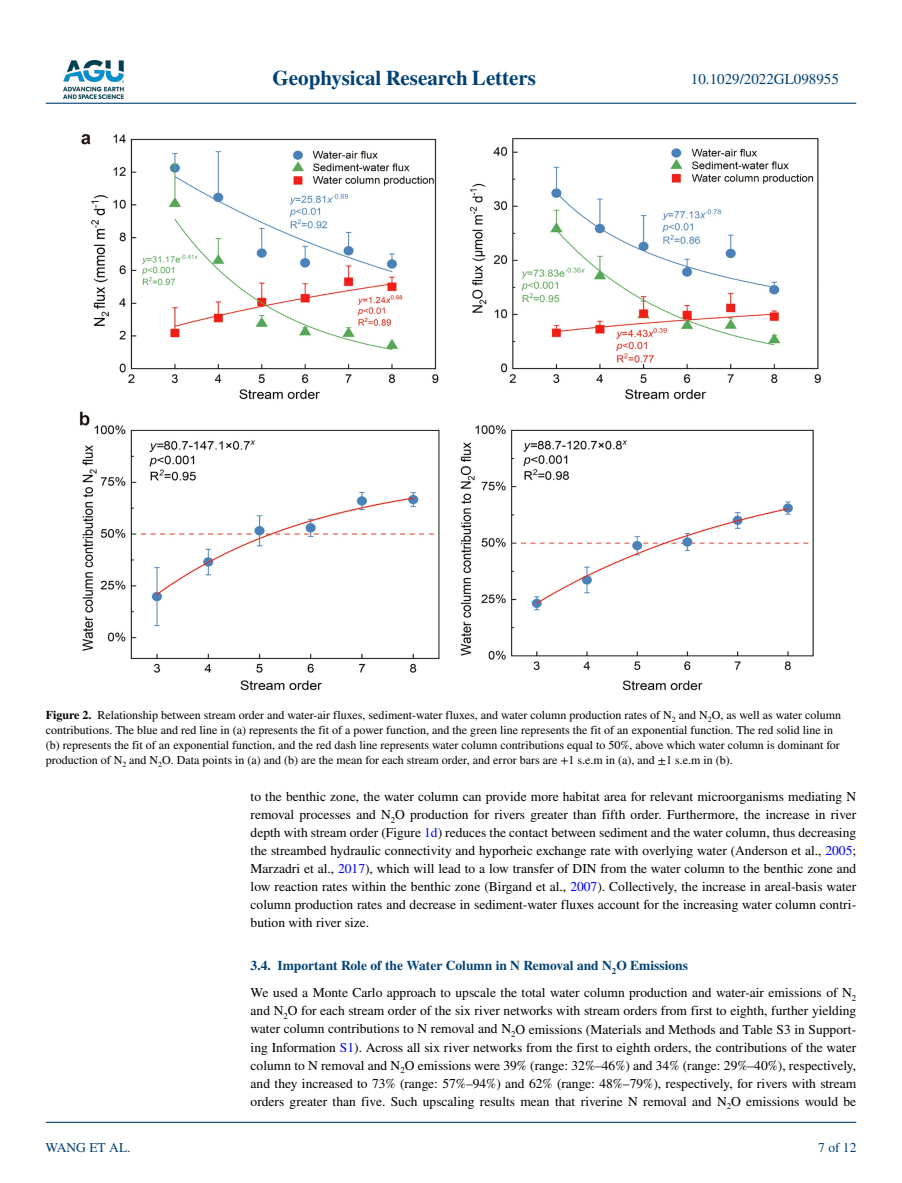
<style>
.page{position:relative;width:902px;height:1183px;background:#fff}
.page>*{position:absolute;margin:0;border:0;box-sizing:border-box;transform-origin:0 0}
.t1{font:700 21px "STIX";color:#004174}
.t2{font:15px "STIX";color:#004174}
.t3{font:13.5px/18px "STIX";color:#000;text-align:justify}
.t4{font:13.5px "STIX";color:#004174}
.t5{font:12px/15px "STIX";color:#000}
.s1{font-weight:700}
.s2{color:#00f}
.s3{font-weight:700;color:#004174}
</style>
<div class="page">
<img style="left:63px;top:60px;width:60px;height:39px">
<hr style="left:46px;top:103px;width:810px;height:1px;background:#004174">
<hr style="left:46px;top:1121px;width:810px;height:1px;background:#004174">
<img style="left:79px;top:134px;width:742px;height:556px">
<h1 class="t1" style="left:272px;top:66px;width:265px">Geophysical Research Letters</h1>
<p class="t2" style="left:691px;top:69px;width:149px">10.1029/2022GL098955</p>
<p class="t5" style="left:46px;top:707px;width:796px"><span class="s1">Figure 2.</span> Relationship between stream order and water-air fluxes, sediment-water fluxes, and water column production rates of N<sub>2</sub> and N<sub>2</sub>O, as well as water column contributions. The blue and red line in (a) represents the fit of a power function, and the green line represents the fit of an exponential function. The red solid line in (b) represents the fit of an exponential function, and the red dash line represents water column contributions equal to 50%, above which water column is dominant for production of N<sub>2</sub> and N<sub>2</sub>O. Data points in (a) and (b) are the mean for each stream order, and error bars are +1 s.e.m in (a), and ±1 s.e.m in (b).</p>
<p class="t4" style="left:45px;top:1138px;width:87px">WANG ET AL.</p>
<p class="t3" style="left:250px;top:788px;width:607px">to the benthic zone, the water column can provide more habitat area for relevant microorganisms mediating N removal processes and N<sub>2</sub>O production for rivers greater than fifth order. Furthermore, the increase in river depth with stream order (Figure <span class="s2">1d</span>) reduces the contact between sediment and the water column, thus decreasing the streambed hydraulic connectivity and hyporheic exchange rate with overlying water (Anderson et al., <span class="s2">2005</span>; Marzadri et al., <span class="s2">2017</span>), which will lead to a low transfer of DIN from the water column to the benthic zone and low reaction rates within the benthic zone (Birgand et al., <span class="s2">2007</span>). Collectively, the increase in areal-basis water column production rates and decrease in sediment-water fluxes account for the increasing water column contri&shy;bution with river size.</p>
<p class="t3" style="left:250px;top:953px;width:607px;line-height:27px"><span class="s3">3.4. Important Role of the Water Column in N Removal and N</span><sub>2</sub><span class="s3">O Emissions<br></span>We used a Monte Carlo approach to upscale the total water column production and water-air emissions of N<sub>2</sub></p>
<p class="t3" style="left:250px;top:1002px;width:607px">and N<sub>2</sub>O for each stream order of the six river networks with stream orders from first to eighth, further yielding water column contributions to N removal and N<sub>2</sub>O emissions (Materials and Methods and Table S3 in Support&shy;ing Information <span class="s2">S1</span>). Across all six river networks from the first to eighth orders, the contributions of the water column to N removal and N<sub>2</sub>O emissions were 39% (range: 32%–46%) and 34% (range: 29%–40%), respectively, and they increased to 73% (range: 57%–94%) and 62% (range: 48%–79%), respectively, for rivers with stream orders greater than five. Such upscaling results mean that riverine N removal and N<sub>2</sub>O emissions would be</p>
<p class="t4" style="left:818px;top:1138px;width:40px">7 of 12</p>
</div>
